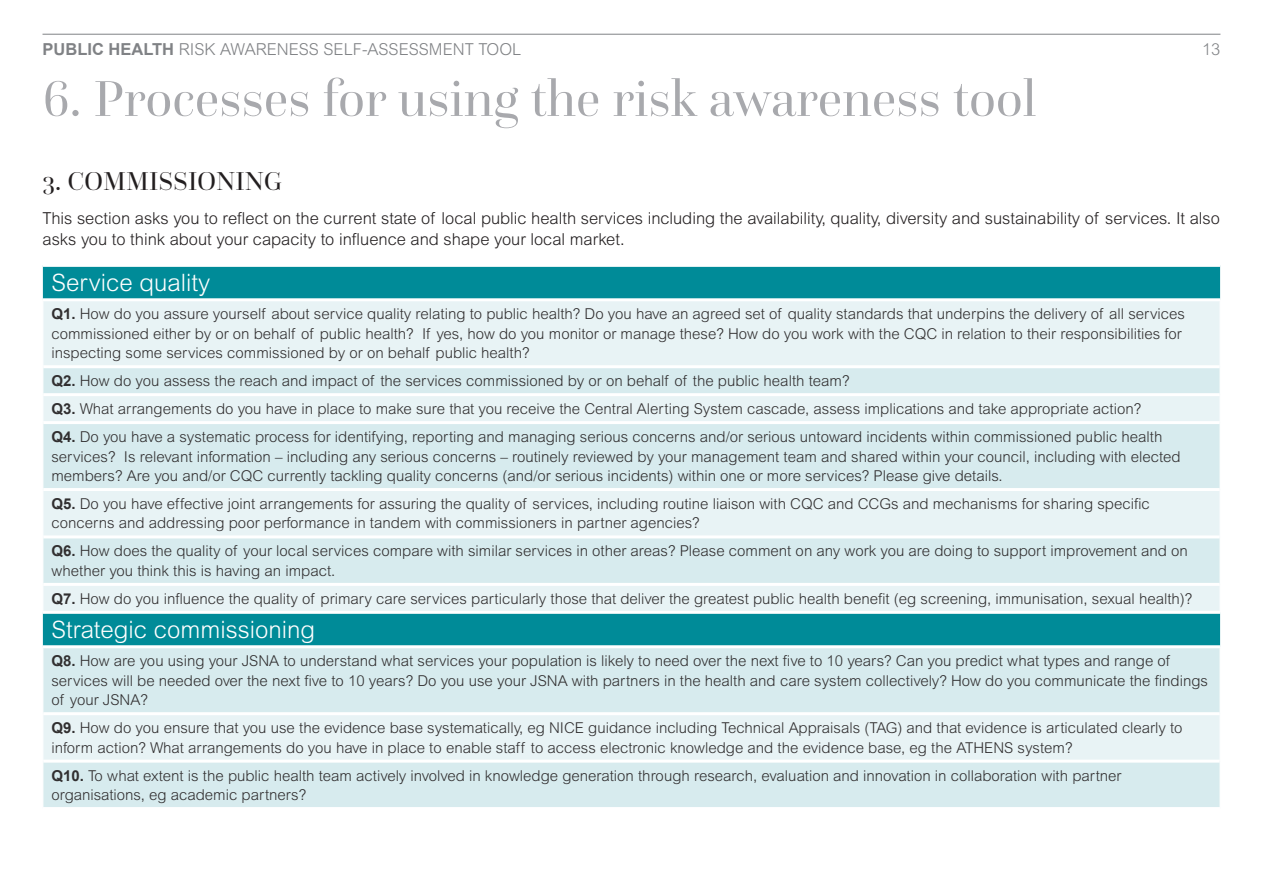
<style>
.page{position:relative;width:1263px;height:893px;background:#fff}
.page>*{position:absolute;margin:0;border:0;box-sizing:border-box;transform-origin:0 0}
.t1{font:52.5px "Questa Grande";color:#a8a9ad}
.t2{font:27px "Questa Grande";color:#231f20}
.t3{font:300 24px "Arial MT Std";color:#fff}
.t4{font:300 16.5px/21px "Arial MT Std";color:#231f20}
.t5{font:300 16.5px "Arial MT Std";color:#808285}
.t6{font:300 15px/19.5px "Arial MT Std";color:#312f30}
.s1{font-family:"Arial";font-weight:700}
</style>
<div class="page">
<hr style="left:43px;top:34px;width:1177px;height:1px;background:#808285">
<div style="left:43px;top:267px;width:1177px;height:31px;background:#008b98"></div>
<div style="left:44px;top:301px;width:1176px;height:64px;background:#e8f3f5"></div>
<svg style="left:43px;top:368px;width:1177px;height:439px;background:#cce6e9"></svg>
<hr style="left:43px;top:489px;width:1px;height:48px;background:#fff">
<svg style="left:43px;top:586px;width:1px;height:25px"></svg>
<hr style="left:43px;top:611px;width:1177px;height:3px;background:#fff">
<hr style="left:43px;top:714px;width:1px;height:47px;background:#fff">
<svg style="left:43px;top:368px;width:1px;height:53px"></svg>
<hr style="left:43px;top:393px;width:1177px;height:3px;background:#fff">
<hr style="left:43px;top:423px;width:1px;height:66px;background:#fff">
<hr style="left:43px;top:421px;width:1177px;height:3px;background:#fff">
<hr style="left:43px;top:488px;width:1177px;height:3px;background:#fff">
<hr style="left:43px;top:537px;width:1px;height:47px;background:#fff">
<hr style="left:43px;top:535px;width:1177px;height:3px;background:#fff">
<hr style="left:43px;top:583px;width:1177px;height:3px;background:#fff">
<hr style="left:43px;top:648px;width:1px;height:66px;background:#fff">
<hr style="left:43px;top:645px;width:1177px;height:3px;background:#fff">
<hr style="left:43px;top:712px;width:1177px;height:3px;background:#fff">
<hr style="left:43px;top:761px;width:1px;height:46px;background:#fff">
<hr style="left:43px;top:760px;width:1177px;height:3px;background:#fff">
<p class="t5" style="left:43px;top:39px;width:480px"><span class="s1">PUBLIC HEALTH</span> RISK AWARENESS SELF-ASSESSMENT TOOL</p>
<p class="t5" style="left:1202px;top:39px;width:20px">13</p>
<h1 class="t1" style="left:43px;top:67px;width:995px">6. Processes for using the risk awareness tool</h1>
<h2 class="t2" style="left:43px;top:165px;width:241px">3. COMMISSIONING</h2>
<p class="t4" style="left:43px;top:208px;width:1179px">This section asks you to reflect on the current state of local public health services including the availability, quality, diversity and sustainability of services. It also asks you to think about your capacity to influence and shape your local market.</p>
<h3 class="t3" style="left:51px;top:269px;width:160px">Service quality</h3>
<p class="t6" style="left:51px;top:304px;width:1135px"><span class="s1">Q1.</span> How do you assure yourself about service quality relating to public health? Do you have an agreed set of quality standards that underpins the delivery of all services commissioned either by or on behalf of public health? If yes, how do you monitor or manage these? How do you work with the CQC in relation to their responsibilities for inspecting some services commissioned by or on behalf public health?</p>
<p class="t6" style="left:51px;top:367px;width:1112px;line-height:27.9px"><span class="s1">Q2.</span> How do you assess the reach and impact of the services commissioned by or on behalf of the public health team?<br><span class="s1">Q3.</span> What arrangements do you have in place to make sure that you receive the Central Alerting System cascade, assess implications and take appropriate action?<br><span class="s1">Q4.</span> Do you have a systematic process for identifying, reporting and managing serious concerns and/or serious untoward incidents within commissioned public health</p>
<p class="t6" style="left:51px;top:446px;width:1131px">services? Is relevant information – including any serious concerns – routinely reviewed by your management team and shared within your council, including with elected members? Are you and/or CQC currently tackling quality concerns (and/or serious incidents) within one or more services? Please give details.</p>
<p class="t6" style="left:51px;top:494px;width:1100px"><span class="s1">Q5.</span> Do you have effective joint arrangements for assuring the quality of services, including routine liaison with CQC and CCGs and mechanisms for sharing specific concerns and addressing poor performance in tandem with commissioners in partner agencies?</p>
<p class="t6" style="left:51px;top:541px;width:1138px"><span class="s1">Q6.</span> How does the quality of your local services compare with similar services in other areas? Please comment on any work you are doing to support improvement and on whether you think this is having an impact.</p>
<p class="t6" style="left:51px;top:589px;width:1142px"><span class="s1">Q7.</span> How do you influence the quality of primary care services particularly those that deliver the greatest public health benefit (eg screening, immunisation, sexual health)?</p>
<h3 class="t3" style="left:51px;top:616px;width:265px">Strategic commissioning</h3>
<p class="t6" style="left:51px;top:651px;width:1158px"><span class="s1">Q8.</span> How are you using your JSNA to understand what services your population is likely to need over the next five to 10 years? Can you predict what types and range of services will be needed over the next five to 10 years? Do you use your JSNA with partners in the health and care system collectively? How do you communicate the findings of your JSNA?</p>
<p class="t6" style="left:51px;top:718px;width:1133px"><span class="s1">Q9.</span> How do you ensure that you use the evidence base systematically, eg NICE guidance including Technical Appraisals (TAG) and that evidence is articulated clearly to inform action? What arrangements do you have in place to enable staff to access electronic knowledge and the evidence base, eg the ATHENS system?</p>
<p class="t6" style="left:51px;top:765px;width:1072px"><span class="s1">Q10.</span> To what extent is the public health team actively involved in knowledge generation through research, evaluation and innovation in collaboration with partner organisations, eg academic partners?</p>
</div>
